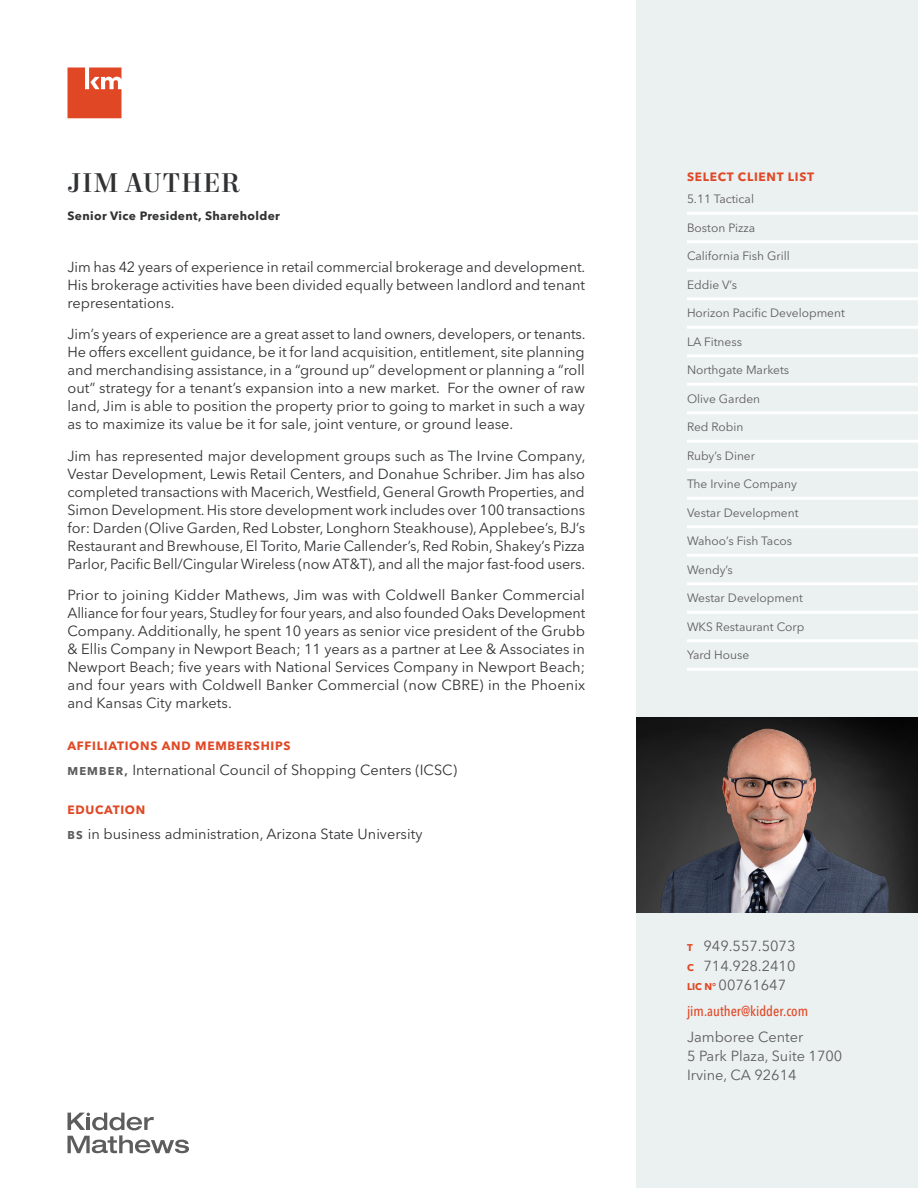
<style>
.page{position:relative;width:918px;height:1188px;background:#fff}
.page>*{position:absolute;margin:0;border:0;box-sizing:border-box;transform-origin:0 0}
.Resume_-_All_Caps_He{font:500 27px "Mort Modern 09";letter-spacing:.03em;color:#313234}
.Body_Copy_-_Charcoal{font:14.55px/18px "Avenir Next LT Pro";color:#313234;text-align:justify}
.Proposal_-_Bullets{font:14.55px "Avenir Next LT Pro";color:#313234}
.Resume_-_Contact_Inf{font:14.55px/19.8px "Avenir Next LT Pro";color:#5e5d5d;text-align:justify}
.Resume_-_Contact_Inf-2{font:500 condensed 14.25px "Avenir Next LT Pro";color:#e04825}
.Lists_-_White_Underl{font:12px "Avenir Next LT Pro";color:#5e5d5d}
.Subhead_-_Level_1{font:700 12px "Avenir Next LT Pro";letter-spacing:.06em;color:#e04825}
.Subhead_-_Level_2{font:700 12px "Avenir Next LT Pro";letter-spacing:.03em;color:#313234}
.s1{font-weight:700;font-size:11.25px;color:#5e5d5d}
.s2{font-weight:700;font-size:9.75px;color:#e04825}
</style>
<div class="page">
<div style="left:636px;top:0;width:282px;height:1188px;background:#ebf0f1"></div>
<img style="left:911px;top:718px;width:7px;height:195px">
<hr style="left:687px;top:212px;width:231px;height:3px;background:#fff">
<hr style="left:687px;top:240px;width:231px;height:3px;background:#fff">
<hr style="left:687px;top:269px;width:231px;height:3px;background:#fff">
<hr style="left:687px;top:297px;width:231px;height:3px;background:#fff">
<hr style="left:687px;top:326px;width:231px;height:3px;background:#fff">
<hr style="left:687px;top:354px;width:231px;height:3px;background:#fff">
<hr style="left:687px;top:383px;width:231px;height:3px;background:#fff">
<hr style="left:687px;top:411px;width:231px;height:3px;background:#fff">
<hr style="left:687px;top:440px;width:231px;height:3px;background:#fff">
<hr style="left:687px;top:468px;width:231px;height:3px;background:#fff">
<hr style="left:687px;top:497px;width:231px;height:3px;background:#fff">
<hr style="left:687px;top:525px;width:231px;height:3px;background:#fff">
<hr style="left:687px;top:554px;width:231px;height:3px;background:#fff">
<hr style="left:687px;top:582px;width:231px;height:3px;background:#fff">
<hr style="left:687px;top:611px;width:231px;height:3px;background:#fff">
<hr style="left:687px;top:639px;width:231px;height:3px;background:#fff">
<hr style="left:687px;top:668px;width:231px;height:3px;background:#fff">
<img style="left:636px;top:718px;width:275px;height:195px">
<svg style="left:67px;top:67px;width:54px;height:51px;background:#e45f41"></svg>
<svg style="left:68px;top:1113px;width:121px;height:40px"></svg>
<p class="Resume_-_All_Caps_He" style="left:68px;top:165px;width:174px">JIM AUTHER</p>
<p class="Subhead_-_Level_2" style="left:68px;top:209px;width:214px">Senior Vice President, Shareholder</p>
<p class="Body_Copy_-_Charcoal" style="left:68px;top:258px;width:519px">Jim has 42 years of experience in retail commercial brokerage and development.<br>His brokerage activities have been divided equally between landlord and tenant representations.</p>
<p class="Body_Copy_-_Charcoal" style="left:68px;top:325px;width:520px">Jim’s years of experience are a great asset to land owners, developers, or tenants.<br>He offers excellent guidance, be it for land acquisition, entitlement, site planning and merchandising assistance, in a “ground up” development or planning a “roll out” strategy for a tenant’s expansion into a new market. For the owner of raw land, Jim is able to position the property prior to going to market in such a way as to maximize its value be it for sale, joint venture, or ground lease.</p>
<p class="Body_Copy_-_Charcoal" style="left:68px;top:447px;width:519px">Jim has represented major development groups such as The Irvine Company, Vestar Development, Lewis Retail Centers, and Donahue Schriber. Jim has also completed transactions with Macerich, Westfield, General Growth Properties, and Simon Development. His store development work includes over 100 transactions for: Darden (Olive Garden, Red Lobster, Longhorn Steakhouse), Applebee’s, BJ’s Restaurant and Brewhouse, El Torito, Marie Callender’s, Red Robin, Shakey’s Pizza Parlor, Pacific Bell/Cingular Wireless (now AT&amp;T), and all the major fast-food users.</p>
<p class="Body_Copy_-_Charcoal" style="left:68px;top:586px;width:519px">Prior to joining Kidder Mathews, Jim was with Coldwell Banker Commercial Alliance for four years, Studley for four years, and also founded Oaks Development Company. Additionally, he spent 10 years as senior vice president of the Grubb &amp; Ellis Company in Newport Beach; 11 years as a partner at Lee &amp; Associates in Newport Beach; five years with National Services Company in Newport Beach; and four years with Coldwell Banker Commercial (now CBRE) in the Phoenix and Kansas City markets.</p>
<p class="Subhead_-_Level_1" style="left:68px;top:739px;width:225px">AFFILIATIONS AND MEMBERSHIPS</p>
<p class="Proposal_-_Bullets" style="left:68px;top:761px;width:391px"><span class="s1">MEMBER,</span> International Council of Shopping Centers (ICSC)</p>
<p class="Subhead_-_Level_1" style="left:68px;top:803px;width:79px">EDUCATION</p>
<p class="Proposal_-_Bullets" style="left:68px;top:825px;width:356px"><span class="s1">BS</span> in business administration, Arizona State University</p>
<p class="Subhead_-_Level_1" style="left:687px;top:170px;width:129px">SELECT CLIENT LIST</p>
<p class="Lists_-_White_Underl" style="left:687px;top:192px;width:69px">5.11 Tactical</p>
<p class="Lists_-_White_Underl" style="left:687px;top:220px;width:70px">Boston Pizza</p>
<p class="Lists_-_White_Underl" style="left:687px;top:249px;width:104px">California Fish Grill</p>
<p class="Lists_-_White_Underl" style="left:687px;top:277px;width:52px">Eddie V’s</p>
<p class="Lists_-_White_Underl" style="left:687px;top:306px;width:159px">Horizon Pacific Development</p>
<p class="Lists_-_White_Underl" style="left:687px;top:334px;width:57px">LA Fitness</p>
<p class="Lists_-_White_Underl" style="left:687px;top:363px;width:104px">Northgate Markets</p>
<p class="Lists_-_White_Underl" style="left:687px;top:391px;width:75px">Olive Garden</p>
<p class="Lists_-_White_Underl" style="left:687px;top:420px;width:58px">Red Robin</p>
<p class="Lists_-_White_Underl" style="left:687px;top:448px;width:70px">Ruby’s Diner</p>
<p class="Lists_-_White_Underl" style="left:687px;top:477px;width:111px">The Irvine Company</p>
<p class="Lists_-_White_Underl" style="left:687px;top:505px;width:113px">Vestar Development</p>
<p class="Lists_-_White_Underl" style="left:687px;top:534px;width:107px">Wahoo’s Fish Tacos</p>
<p class="Lists_-_White_Underl" style="left:687px;top:562px;width:47px">Wendy’s</p>
<p class="Lists_-_White_Underl" style="left:687px;top:591px;width:117px">Westar Development</p>
<p class="Lists_-_White_Underl" style="left:687px;top:619px;width:119px">WKS Restaurant Corp</p>
<p class="Lists_-_White_Underl" style="left:687px;top:648px;width:64px">Yard House</p>
<p class="Resume_-_Contact_Inf" style="left:687px;top:936px;width:110px"><span class="s2">T</span> 949.557.5073<br><span class="s2">C</span> 714.928.2410<br><span class="s2">LIC N°</span> 00761647</p>
<p class="Resume_-_Contact_Inf-2" style="left:687px;top:1002px;width:123px">jim.auther@kidder.com</p>
<p class="Resume_-_Contact_Inf" style="left:687px;top:1027px;width:157px;line-height:19px;text-align:left">Jamboree Center<br>5 Park Plaza, Suite 1700<br>Irvine, CA 92614</p>
</div>
